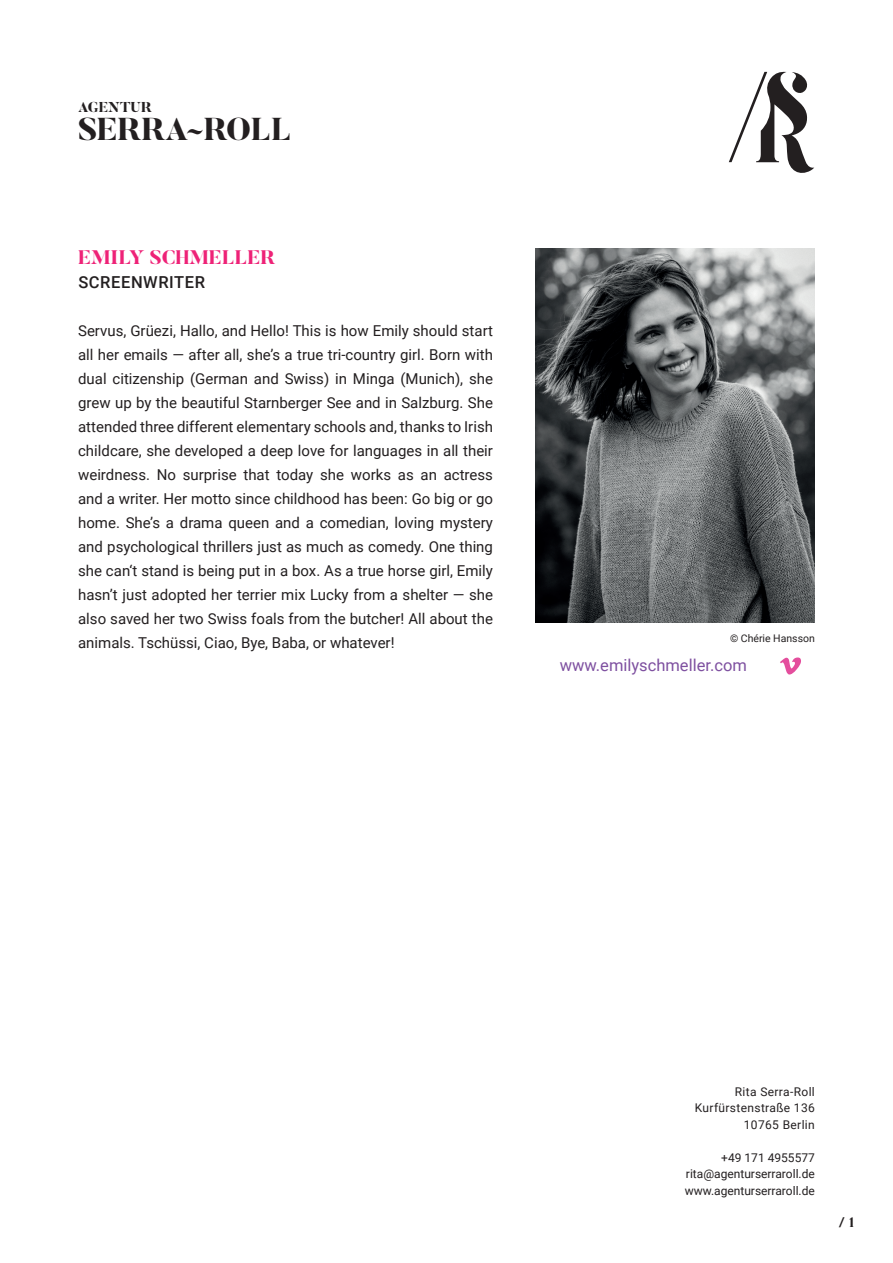
<style>
.page{position:relative;width:893px;height:1263px;background:#fff}
.page>*{position:absolute;margin:0;border:0;box-sizing:border-box;transform-origin:0 0}
.t1{font:800 31.5px "Butler";letter-spacing:-.01em;color:#231f20}
.t2{font:800 19.5px "Butler";color:#e27}
.t3{font:16.5px "Roboto";color:#7e50a0}
.t4{font:500 16.5px "Roboto";letter-spacing:.035em;color:#231f20}
.t5{font:15px/24px "Roboto";color:#231f20;text-align:justify}
.t6{font:800 14.25px "Butler";color:#231f20}
.t7{font:800 13.5px "Butler";color:#231f20}
.t8{font:12px/16.5px "Roboto";color:#231f20;text-align:justify}
.t9{font:12px/16.5px "Roboto";letter-spacing:.03em;color:#231f20;text-align:right}
.t10{font:10.5px "Roboto";color:#231f20}
</style>
<div class="page">
<img style="left:535px;top:249px;width:280px;height:373px">
<svg style="left:729px;top:72px;width:85px;height:101px"></svg>
<svg style="left:780px;top:657px;width:21px;height:17px"></svg>
<p class="t6" style="left:78px;top:98px;width:75px">AGENTUR</p>
<h1 class="t1" style="left:78px;top:109px;width:215px">SERRA~ROLL</h1>
<h2 class="t2" style="left:78px;top:245px;width:198px">EMILY SCHMELLER</h2>
<p class="t4" style="left:78px;top:271px;width:128px">SCREENWRITER</p>
<p class="t5" style="left:78px;top:318px;width:416px">Servus, Grüezi, Hallo, and Hello! This is how Emily should start all her emails — after all, she’s a true tri-country girl. Born with dual citizenship (German and Swiss) in Minga (Munich), she grew up by the beautiful Starnberger See and in Salzburg. She attended three different elementary schools and, thanks to Irish childcare, she developed a deep love for languages in all their weirdness. No surprise that today she works as an actress and a writer. Her motto since childhood has been: Go big or go home. She’s a drama queen and a comedian, loving mystery and psychological thrillers just as much as comedy. One thing she can‘t stand is being put in a box. As a true horse girl, Emily hasn’t just adopted her terrier mix Lucky from a shelter — she also saved her two Swiss foals from the butcher! All about the animals. Tschüssi, Ciao, Bye, Baba, or whatever!</p>
<p class="t10" style="left:730px;top:630px;width:86px">© Chérie Hansson</p>
<p class="t3" style="left:560px;top:653px;width:189px">www.emilyschmeller.com</p>
<p class="t9" style="left:695px;top:1083px;width:122px">Rita Serra-Roll<br>Kurfürstenstraße 136<br>10765 Berlin</p>
<p class="t8" style="left:685px;top:1149px;width:132px;text-indent:37px">+49 171 4955577 rita@agenturserraroll.de www.agenturserraroll.de</p>
<p class="t7" style="left:839px;top:1214px;width:17px">/ 1</p>
</div>
